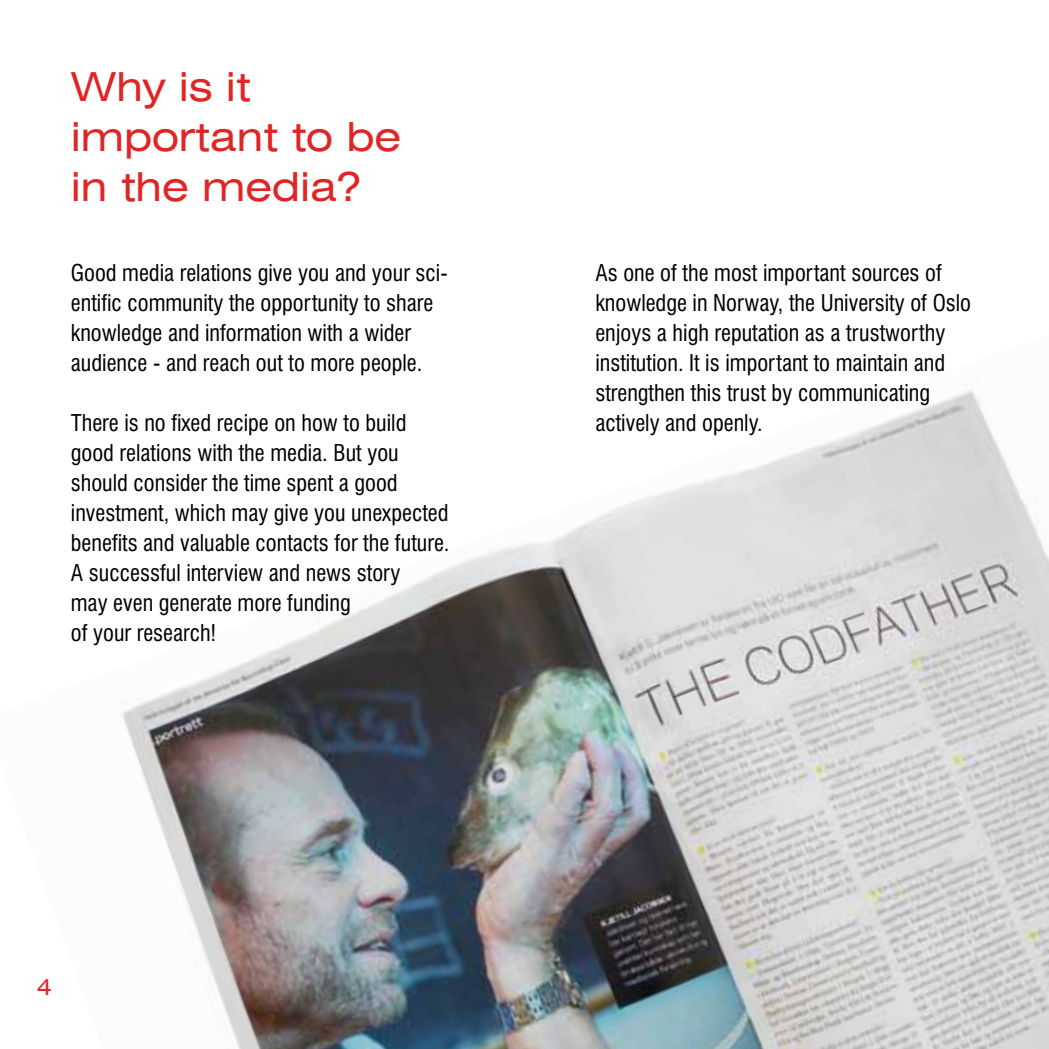
<style>
.page{position:relative;width:1049px;height:1049px;background:#fff}
.page>*{position:absolute;margin:0;border:0;box-sizing:border-box;transform-origin:0 0}
.t1{font:expanded 40px/50px "Swiss 721 BT";color:#df2625}
.t2{font:condensed 22.5px/30px "Swiss 721 BT";color:#000}
.t3{font:expanded 22.5px "Swiss 721 BT";color:#df2625}
</style>
<div class="page">
<img style="left:122px;top:390px;width:927px;height:659px">
<h1 class="t1" style="left:71px;top:62px;width:332px">Why is it important to be in the media?</h1>
<p class="t2" style="left:71px;top:258px;width:378px">Good media relations give you and your sci&shy;entific community the opportunity to share knowledge and information with a wider audience - and reach out to more people.</p>
<p class="t2" style="left:71px;top:408px;width:380px">There is no fixed recipe on how to build good relations with the media. But you should consider the time spent a good investment, which may give you unexpected benefits and valuable contacts for the future.<br>A successful interview and news story<br>may even generate more funding<br>of your research!</p>
<p class="t3" style="left:37px;top:974px;width:17px">4</p>
<p class="t2" style="left:595px;top:258px;width:377px">As one of the most important sources of knowledge in Norway, the University of Oslo enjoys a high reputation as a trustworthy institution. It is important to maintain and strengthen this trust by communicating actively and openly.</p>
</div>
